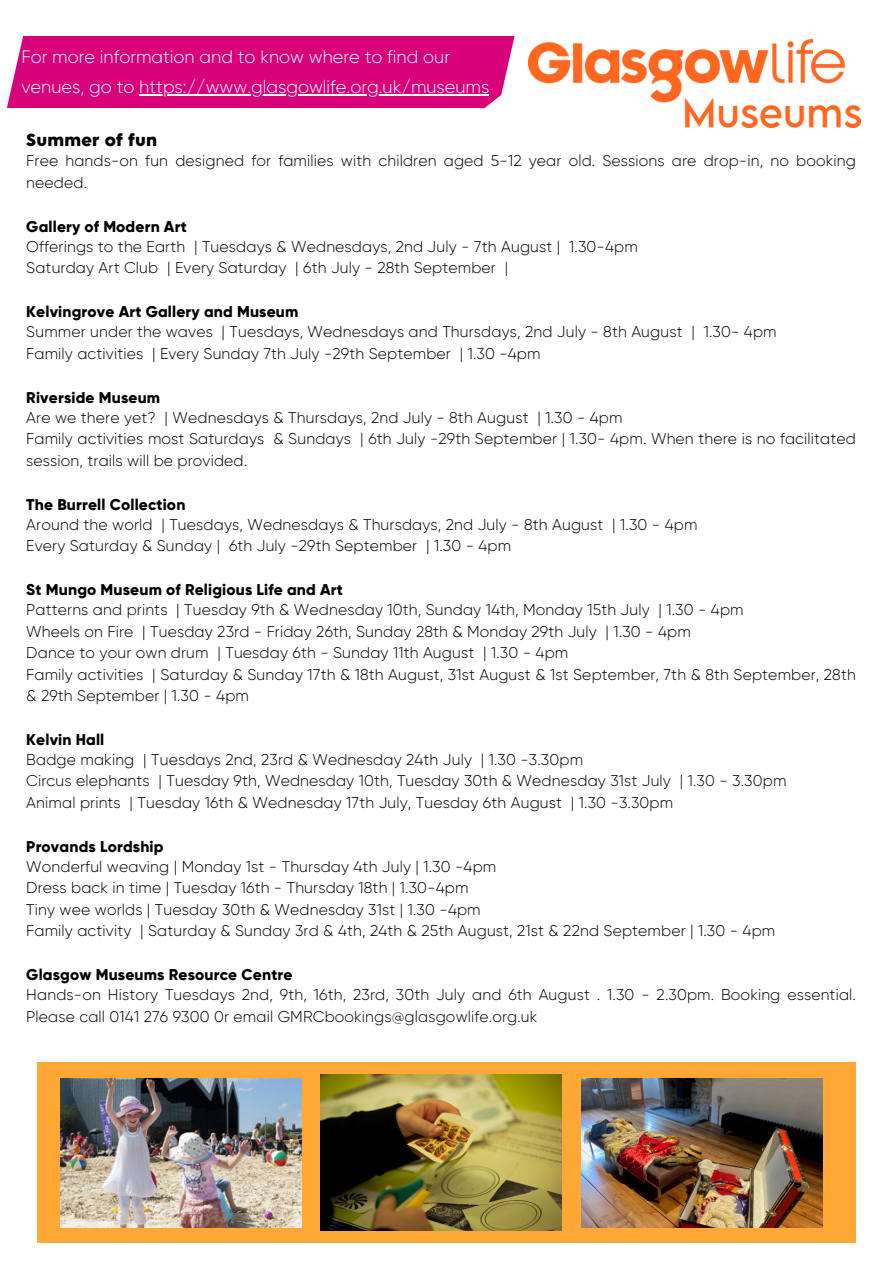
<style>
.page{position:relative;width:894px;height:1264px;background:#fff}
.page>*{position:absolute;margin:0;border:0;box-sizing:border-box;transform-origin:0 0}
.t1{font:300 18px/30.3px "Gilroy";color:#fff}
.t2{font:300 15.6px/21.3px "Gilroy";letter-spacing:.01em;color:#000}
.t3{font:800 15.6px "Gilroy";letter-spacing:.01em;color:#000}
.t4{font:700 15.6px "LEMONMILK Pro FTR";letter-spacing:.01em;color:#000}
</style>
<div class="page">
<div style="left:38px;top:1061px;width:817px;height:181px;background:#ffa835"></div>
<img style="left:320px;top:1074px;width:241px;height:156px">
<img style="left:528px;top:39px;width:331px;height:89px">
<div style="left:7px;top:37px;width:508px;height:70px;background:#d9017a"></div>
<img style="left:60px;top:1078px;width:241px;height:148px">
<img style="left:581px;top:1078px;width:240px;height:148px">
<hr style="left:139px;top:95px;width:350px;height:1px;background:#fff">
<p class="t1" style="left:21px;top:42px;width:469px">For more information and to know where to find our venues, go to https://www.glasgowlife.org.uk/museums</p>
<p class="t4" style="left:26px;top:129px;width:132px">Summer of fun</p>
<p class="t2" style="left:26px;top:150px;width:830px">Free hands-on fun designed for families with children aged 5-12 year old. Sessions are drop-in, no booking needed.</p>
<p class="t3" style="left:26px;top:217px;width:162px">Gallery of Modern Art</p>
<p class="t2" style="left:26px;top:236px;width:612px">Offerings to the Earth | Tuesdays &amp; Wednesdays, 2nd July - 7th August | 1.30-4pm</p>
<p class="t2" style="left:26px;top:257px;width:483px">Saturday Art Club | Every Saturday | 6th July - 28th September |</p>
<p class="t3" style="left:26px;top:302px;width:273px">Kelvingrove Art Gallery and Museum</p>
<p class="t2" style="left:26px;top:321px;width:751px">Summer under the waves | Tuesdays, Wednesdays and Thursdays, 2nd July - 8th August | 1.30- 4pm</p>
<p class="t2" style="left:26px;top:343px;width:515px">Family activities | Every Sunday 7th July -29th September | 1.30 -4pm</p>
<p class="t3" style="left:26px;top:388px;width:135px">Riverside Museum</p>
<p class="t2" style="left:26px;top:407px;width:597px">Are we there yet? | Wednesdays &amp; Thursdays, 2nd July - 8th August | 1.30 - 4pm</p>
<p class="t2" style="left:26px;top:428px;width:830px">Family activities most Saturdays &amp; Sundays | 6th July -29th September | 1.30- 4pm. When there is no facilitated session, trails will be provided.</p>
<p class="t3" style="left:26px;top:494px;width:160px">The Burrell Collection</p>
<p class="t2" style="left:26px;top:514px;width:672px">Around the world | Tuesdays, Wednesdays &amp; Thursdays, 2nd July - 8th August | 1.30 - 4pm</p>
<p class="t2" style="left:26px;top:535px;width:486px">Every Saturday &amp; Sunday | 6th July -29th September | 1.30 - 4pm</p>
<p class="t3" style="left:26px;top:580px;width:318px">St Mungo Museum of Religious Life and Art</p>
<p class="t2" style="left:26px;top:599px;width:718px">Patterns and prints | Tuesday 9th &amp; Wednesday 10th, Sunday 14th, Monday 15th July | 1.30 - 4pm</p>
<p class="t2" style="left:26px;top:621px;width:665px">Wheels on Fire | Tuesday 23rd - Friday 26th, Sunday 28th &amp; Monday 29th July | 1.30 - 4pm</p>
<p class="t2" style="left:26px;top:642px;width:543px">Dance to your own drum | Tuesday 6th - Sunday 11th August | 1.30 - 4pm</p>
<p class="t2" style="left:26px;top:663px;width:830px">Family activities | Saturday &amp; Sunday 17th &amp; 18th August, 31st August &amp; 1st September, 7th &amp; 8th September, 28th &amp; 29th September | 1.30 - 4pm</p>
<p class="t3" style="left:26px;top:730px;width:79px">Kelvin Hall</p>
<p class="t2" style="left:26px;top:749px;width:558px">Badge making | Tuesdays 2nd, 23rd &amp; Wednesday 24th July | 1.30 -3.30pm</p>
<p class="t2" style="left:26px;top:770px;width:761px">Circus elephants | Tuesday 9th, Wednesday 10th, Tuesday 30th &amp; Wednesday 31st July | 1.30 - 3.30pm</p>
<p class="t2" style="left:26px;top:792px;width:648px">Animal prints | Tuesday 16th &amp; Wednesday 17th July, Tuesday 6th August | 1.30 -3.30pm</p>
<p class="t3" style="left:26px;top:836px;width:139px">Provands Lordship</p>
<p class="t2" style="left:26px;top:856px;width:471px">Wonderful weaving | Monday 1st - Thursday 4th July | 1.30 -4pm</p>
<p class="t2" style="left:26px;top:877px;width:443px">Dress back in time | Tuesday 16th - Thursday 18th | 1.30-4pm</p>
<p class="t2" style="left:26px;top:898px;width:455px">Tiny wee worlds | Tuesday 30th &amp; Wednesday 31st | 1.30 -4pm</p>
<p class="t2" style="left:26px;top:920px;width:750px">Family activity | Saturday &amp; Sunday 3rd &amp; 4th, 24th &amp; 25th August, 21st &amp; 22nd September | 1.30 - 4pm</p>
<p class="t3" style="left:26px;top:965px;width:267px">Glasgow Museums Resource Centre</p>
<p class="t2" style="left:26px;top:984px;width:830px">Hands-on History Tuesdays 2nd, 9th, 16th, 23rd, 30th July and 6th August . 1.30 - 2.30pm. Booking essential.<br>Please call 0141 276 9300 0r email GMRCbookings@glasgowlife.org.uk</p>
</div>
